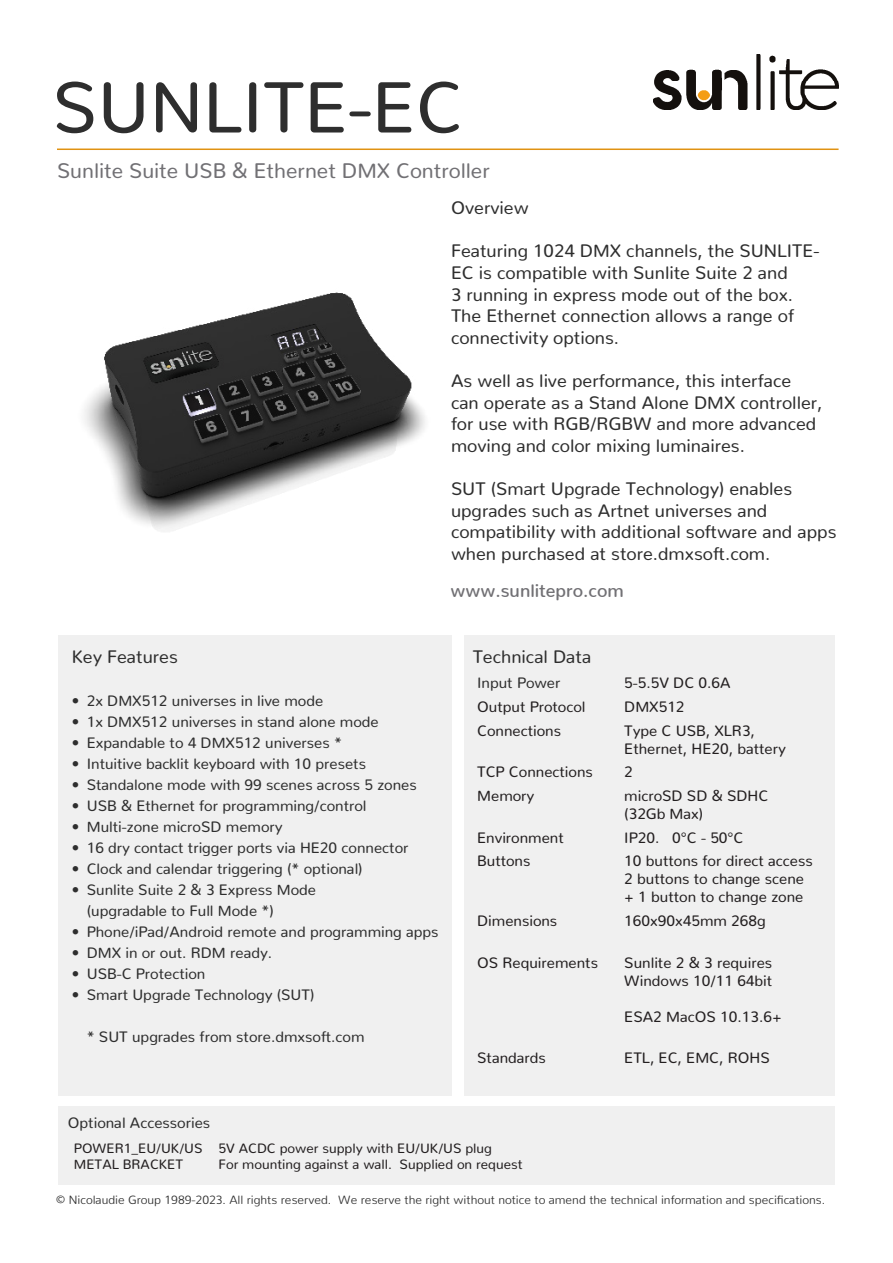
<style>
.page{position:relative;width:893px;height:1263px;background:#fff}
.page>*{position:absolute;margin:0;border:0;box-sizing:border-box;transform-origin:0 0}
.t1{font:72px "Nunito";color:#2e2e2e}
.t2{font:21px "Nunito";color:#717074}
.t3{font:18px/21.6px "Nunito";color:#2e2e2e}
.t4{font:600 18px "Nunito";color:#717074}
.t5{font:15px/21px "Nunito";color:#2e2e2e}
.t6{font:15px/18px "Nunito";color:#231f20}
.t7{font:13.5px/16.2px "Nunito";color:#231f20}
.t8{font:300 12px "Nunito";color:#2e2e2e}
</style>
<div class="page">
<div style="left:59px;top:635px;width:393px;height:461px;background:#f0f0f0"></div>
<div style="left:464px;top:635px;width:371px;height:461px;background:#f0f0f0"></div>
<div style="left:59px;top:1106px;width:776px;height:79px;background:#f0f0f0"></div>
<img style="left:654px;top:54px;width:185px;height:55px">
<hr style="left:57px;top:149px;width:781px;height:1px;background:#e09212">
<img style="left:84px;top:292px;width:341px;height:240px">
<p class="t1" style="left:52px;top:45px;width:413px">SUNLITE-EC</p>
<p class="t2" style="left:57px;top:152px;width:434px">Sunlite Suite USB &amp; Ethernet DMX Controller</p>
<p class="t3" style="left:451px;top:195px;width:79px">Overview</p>
<p class="t3" style="left:451px;top:238px;width:370px">Featuring 1024 DMX channels, the SUNLITE-EC is compatible with Sunlite Suite 2 and<br>3 running in express mode out of the box.<br>The Ethernet connection allows a range of connectivity options.</p>
<p class="t3" style="left:451px;top:368px;width:373px">As well as live performance, this interface can operate as a Stand Alone DMX controller, for use with RGB/RGBW and more advanced moving and color mixing luminaires.</p>
<p class="t3" style="left:451px;top:476px;width:387px">SUT (Smart Upgrade Technology) enables upgrades such as Artnet universes and compatibility with additional software and apps when purchased at store.dmxsoft.com.</p>
<p class="t4" style="left:451px;top:575px;width:175px">www.sunlitepro.com</p>
<p class="t3" style="left:72px;top:644px;width:108px">Key Features</p>
<p class="t5" style="left:72px;top:688px;width:253px">• 2x DMX512 universes in live mode</p>
<p class="t5" style="left:72px;top:709px;width:308px">• 1x DMX512 universes in stand alone mode</p>
<p class="t5" style="left:72px;top:730px;width:272px">• Expandable to 4 DMX512 universes *</p>
<p class="t5" style="left:72px;top:751px;width:296px">• Intuitive backlit keyboard with 10 presets</p>
<p class="t5" style="left:72px;top:772px;width:347px">• Standalone mode with 99 scenes across 5 zones</p>
<p class="t5" style="left:72px;top:793px;width:296px">• USB &amp; Ethernet for programming/control</p>
<p class="t5" style="left:72px;top:814px;width:212px">• Multi-zone microSD memory</p>
<p class="t5" style="left:72px;top:835px;width:338px">• 16 dry contact trigger ports via HE20 connector</p>
<p class="t5" style="left:72px;top:856px;width:292px">• Clock and calendar triggering (* optional)</p>
<p class="t5" style="left:87px;top:877px;width:231px;text-indent:-15px">• Sunlite Suite 2 &amp; 3 Express Mode (upgradable to Full Mode *)</p>
<p class="t5" style="left:72px;top:919px;width:368px">• Phone/iPad/Android remote and programming apps</p>
<p class="t5" style="left:72px;top:940px;width:202px">• DMX in or out. RDM ready.</p>
<p class="t5" style="left:72px;top:961px;width:135px">• USB-C Protection</p>
<p class="t5" style="left:72px;top:982px;width:244px">• Smart Upgrade Technology (SUT)</p>
<p class="t5" style="left:87px;top:1024px;width:279px">* SUT upgrades from store.dmxsoft.com</p>
<p class="t3" style="left:473px;top:644px;width:120px">Technical Data</p>
<p class="t5" style="left:477px;top:671px;width:85px">Input Power</p>
<p class="t6" style="left:624px;top:672px;width:108px">5-5.5V DC 0.6A</p>
<p class="t6" style="left:477px;top:696px;width:110px">Output Protocol</p>
<p class="t6" style="left:624px;top:696px;width:62px">DMX512</p>
<p class="t6" style="left:477px;top:720px;width:85px">Connections</p>
<p class="t6" style="left:624px;top:720px;width:132px">Type C USB, XLR3,</p>
<p class="t6" style="left:624px;top:738px;width:163px">Ethernet, HE20, battery</p>
<p class="t6" style="left:477px;top:761px;width:117px">TCP Connections</p>
<p class="t6" style="left:624px;top:761px;width:10px">2</p>
<p class="t6" style="left:477px;top:785px;width:59px">Memory</p>
<p class="t6" style="left:624px;top:785px;width:146px">microSD SD &amp; SDHC</p>
<p class="t6" style="left:624px;top:803px;width:81px">(32Gb Max)</p>
<p class="t6" style="left:477px;top:827px;width:88px">Environment</p>
<p class="t6" style="left:624px;top:827px;width:121px">IP20. 0°C - 50°C</p>
<p class="t6" style="left:477px;top:850px;width:55px">Buttons</p>
<p class="t6" style="left:624px;top:850px;width:190px">10 buttons for direct access</p>
<p class="t6" style="left:624px;top:868px;width:181px">2 buttons to change scene</p>
<p class="t6" style="left:624px;top:886px;width:181px">+ 1 button to change zone</p>
<p class="t6" style="left:477px;top:910px;width:82px">Dimensions</p>
<p class="t6" style="left:624px;top:910px;width:143px">160x90x45mm 268g</p>
<p class="t6" style="left:477px;top:952px;width:122px">OS Requirements</p>
<p class="t6" style="left:624px;top:952px;width:150px">Sunlite 2 &amp; 3 requires<br>Windows 10/11 64bit</p>
<p class="t6" style="left:624px;top:1006px;width:159px">ESA2 MacOS 10.13.6+</p>
<p class="t6" style="left:477px;top:1047px;width:70px">Standards</p>
<p class="t6" style="left:624px;top:1047px;width:147px">ETL, EC, EMC, ROHS</p>
<p class="t5" style="left:68px;top:1110px;width:144px">Optional Accessories</p>
<p class="t7" style="left:74px;top:1139px;width:130px">POWER1_EU/UK/US<br>METAL BRACKET</p>
<p class="t7" style="left:218px;top:1139px;width:275px">5V ACDC power supply with EU/UK/US plug</p>
<p class="t7" style="left:218px;top:1155px;width:306px">For mounting against a wall. Supplied on request</p>
<p class="t8" style="left:56px;top:1190px;width:771px">© Nicolaudie Group 1989-2023. All rights reserved. We reserve the right without notice to amend the technical information and specifications.</p>
</div>
